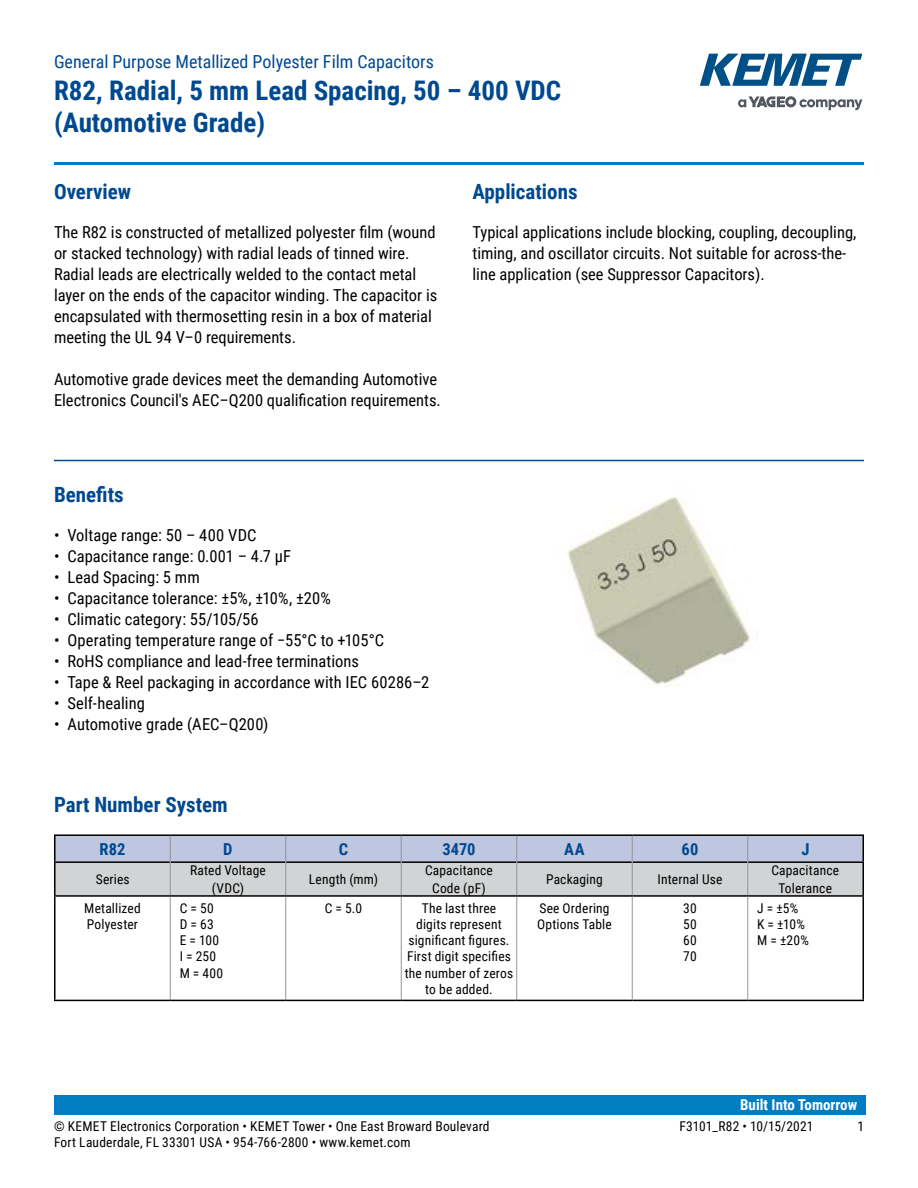
<style>
.page{position:relative;width:918px;height:1188px;background:#fff}
.page>*{position:absolute;margin:0;border:0;box-sizing:border-box;transform-origin:0 0}
.t1{font:700 27px/32.4px "Roboto Condensed";color:#004990}
.t2{font:700 21px "Roboto Condensed";color:#004990}
.t3{font:18px "Roboto Condensed";color:#004990}
.t4{font:16.5px/21px "Roboto Condensed";color:#000}
.t5{font:700 16.5px "Roboto Condensed";color:#004990}
.t6{font:700 15px "Roboto Condensed";color:#fff}
.t7{font:13.5px/16.2px "Roboto Condensed";letter-spacing:.015em;color:#000;text-align:center}
</style>
<div class="page">
<svg style="left:738px;top:96px;width:124px;height:14px"></svg>
<svg style="left:700px;top:54px;width:162px;height:32px"></svg>
<hr style="left:54px;top:162px;width:810px;height:3px;background:#007dc3">
<div style="left:54px;top:1095px;width:811px;height:20px;background:#007dc3"></div>
<hr style="left:54px;top:460px;width:810px;height:1px;background:#004990">
<hr style="left:54px;top:861px;width:116px;height:2px;background:#000">
<hr style="left:748px;top:861px;width:116px;height:2px;background:#000">
<svg style="left:55px;top:836px;width:808px;height:59px;background:#c3c7d3"></svg>
<hr style="left:170px;top:862px;width:1px;height:33px;background:#939598">
<hr style="left:285px;top:862px;width:1px;height:33px;background:#939598">
<hr style="left:401px;top:862px;width:1px;height:33px;background:#939598">
<hr style="left:516px;top:862px;width:1px;height:33px;background:#939598">
<hr style="left:632px;top:862px;width:1px;height:33px;background:#939598">
<hr style="left:747px;top:862px;width:1px;height:33px;background:#939598">
<hr style="left:170px;top:897px;width:1px;height:103px;background:#939598">
<hr style="left:285px;top:897px;width:1px;height:103px;background:#939598">
<hr style="left:401px;top:897px;width:1px;height:103px;background:#939598">
<hr style="left:516px;top:897px;width:1px;height:103px;background:#939598">
<hr style="left:54px;top:895px;width:116px;height:2px;background:#000">
<hr style="left:170px;top:895px;width:116px;height:2px;background:#000">
<hr style="left:286px;top:895px;width:115px;height:2px;background:#000">
<hr style="left:401px;top:895px;width:116px;height:2px;background:#000">
<hr style="left:517px;top:895px;width:115px;height:2px;background:#000">
<hr style="left:748px;top:895px;width:116px;height:2px;background:#000">
<hr style="left:54px;top:834px;width:116px;height:2px;background:#000">
<hr style="left:54px;top:836px;width:2px;height:25px;background:#000">
<hr style="left:170px;top:834px;width:116px;height:2px;background:#000">
<hr style="left:286px;top:834px;width:115px;height:2px;background:#000">
<hr style="left:401px;top:834px;width:116px;height:2px;background:#000">
<hr style="left:517px;top:834px;width:115px;height:2px;background:#000">
<hr style="left:632px;top:834px;width:116px;height:2px;background:#000">
<hr style="left:748px;top:834px;width:116px;height:2px;background:#000">
<hr style="left:862px;top:836px;width:2px;height:25px;background:#000">
<hr style="left:54px;top:863px;width:2px;height:32px;background:#000">
<hr style="left:862px;top:863px;width:2px;height:32px;background:#000">
<hr style="left:54px;top:897px;width:2px;height:103px;background:#000">
<hr style="left:862px;top:897px;width:2px;height:103px;background:#000">
<hr style="left:54px;top:1000px;width:116px;height:1px;background:#000">
<hr style="left:170px;top:1000px;width:116px;height:1px;background:#000">
<hr style="left:286px;top:1000px;width:115px;height:1px;background:#000">
<hr style="left:401px;top:1000px;width:116px;height:1px;background:#000">
<hr style="left:517px;top:1000px;width:115px;height:1px;background:#000">
<hr style="left:748px;top:1000px;width:116px;height:1px;background:#000">
<hr style="left:632px;top:895px;width:116px;height:2px;background:#000">
<hr style="left:632px;top:1000px;width:116px;height:1px;background:#000">
<hr style="left:632px;top:897px;width:1px;height:103px;background:#939598">
<hr style="left:747px;top:897px;width:1px;height:103px;background:#939598">
<img style="left:567px;top:497px;width:183px;height:190px">
<p class="t3" style="left:54px;top:48px;width:381px">General Purpose Metallized Polyester Film Capacitors</p>
<h1 class="t1" style="left:54px;top:73px;width:509px">R82, Radial, 5 mm Lead Spacing, 50 – 400 VDC (Automotive Grade)</h1>
<p class="t2" style="left:54px;top:177px;width:79px">Overview</p>
<p class="t4" style="left:54px;top:221px;width:385px">The R82 is constructed of metallized polyester film (wound or stacked technology) with radial leads of tinned wire.<br>Radial leads are electrically welded to the contact metal layer on the ends of the capacitor winding. The capacitor is encapsulated with thermosetting resin in a box of material meeting the UL 94 V–0 requirements.</p>
<p class="t4" style="left:54px;top:368px;width:388px">Automotive grade devices meet the demanding Automotive<br>Electronics Council's AEC–Q200 qualification requirements.</p>
<p class="t2" style="left:54px;top:480px;width:71px">Benefits</p>
<p class="t4" style="left:54px;top:524px;width:204px">• Voltage range: 50 – 400 VDC</p>
<p class="t4" style="left:54px;top:545px;width:239px">• Capacitance range: 0.001 – 4.7 µF</p>
<p class="t4" style="left:54px;top:566px;width:147px">• Lead Spacing: 5 mm</p>
<p class="t4" style="left:54px;top:587px;width:278px">• Capacitance tolerance: ±5%, ±10%, ±20%</p>
<p class="t4" style="left:54px;top:608px;width:206px">• Climatic category: 55/105/56</p>
<p class="t4" style="left:54px;top:629px;width:332px">• Operating temperature range of −55°C to +105°C</p>
<p class="t4" style="left:54px;top:650px;width:306px">• RoHS compliance and lead-free terminations</p>
<p class="t4" style="left:54px;top:671px;width:377px">• Tape &amp; Reel packaging in accordance with IEC 60286–2</p>
<p class="t4" style="left:54px;top:692px;width:92px">• Self-healing</p>
<p class="t4" style="left:54px;top:713px;width:216px">• Automotive grade (AEC–Q200)</p>
<p class="t2" style="left:472px;top:177px;width:107px">Applications</p>
<p class="t4" style="left:472px;top:221px;width:385px">Typical applications include blocking, coupling, decoupling, timing, and oscillator circuits. Not suitable for across-the&shy;line application (see Suppressor Capacitors).</p>
<p class="t2" style="left:54px;top:790px;width:175px">Part Number System</p>
<p class="t5" style="left:100px;top:837px;width:27px">R82</p>
<p class="t5" style="left:223px;top:837px;width:11px">D</p>
<p class="t5" style="left:339px;top:837px;width:11px">C</p>
<p class="t5" style="left:442px;top:837px;width:35px">3470</p>
<p class="t5" style="left:564px;top:837px;width:22px">AA</p>
<p class="t5" style="left:682px;top:837px;width:18px">60</p>
<p class="t5" style="left:801px;top:837px;width:10px">J</p>
<p class="t7" style="left:96px;top:871px;width:35px">Series</p>
<p class="t7" style="left:190px;top:861px;width:77px;line-height:18px">Rated Voltage (VDC)</p>
<p class="t7" style="left:309px;top:871px;width:71px">Length (mm)</p>
<p class="t7" style="left:425px;top:861px;width:69px;line-height:18px">Capacitance<br>Code (pF)</p>
<p class="t7" style="left:546px;top:871px;width:58px">Packaging</p>
<p class="t7" style="left:658px;top:871px;width:66px">Internal Use</p>
<p class="t7" style="left:771px;top:861px;width:69px;line-height:18px">Capacitance<br>Tolerance</p>
<p class="t7" style="left:84px;top:899px;width:58px;text-align:left">Metallized<br>Polyester</p>
<p class="t7" style="left:180px;top:899px;width:45px;text-align:left">C = 50<br>D = 63<br>E = 100<br>I = 250<br>M = 400</p>
<p class="t7" style="left:325px;top:899px;width:39px">C = 5.0</p>
<p class="t7" style="left:405px;top:899px;width:110px">The last three<br>digits represent significant figures.<br>First digit specifies the number of zeros to be added.</p>
<p class="t7" style="left:537px;top:899px;width:76px;text-align:left">See Ordering<br>Options Table</p>
<p class="t7" style="left:683px;top:899px;width:15px;text-align:justify">30<br>50<br>60<br>70</p>
<p class="t7" style="left:757px;top:899px;width:53px;text-align:left">J = ±5%<br>K = ±10%<br>M = ±20%</p>
<p class="t6" style="left:740px;top:1094px;width:119px">Built Into Tomorrow</p>
<p class="t7" style="left:54px;top:1117px;width:437px">© KEMET Electronics Corporation • KEMET Tower • One East Broward Boulevard</p>
<p class="t7" style="left:679px;top:1117px;width:136px">F3101_R82 • 10/15/2021</p>
<p class="t7" style="left:857px;top:1117px;width:8px">1</p>
<p class="t7" style="left:54px;top:1133px;width:358px">Fort Lauderdale, FL 33301 USA • 954-766-2800 • www.kemet.com</p>
</div>
